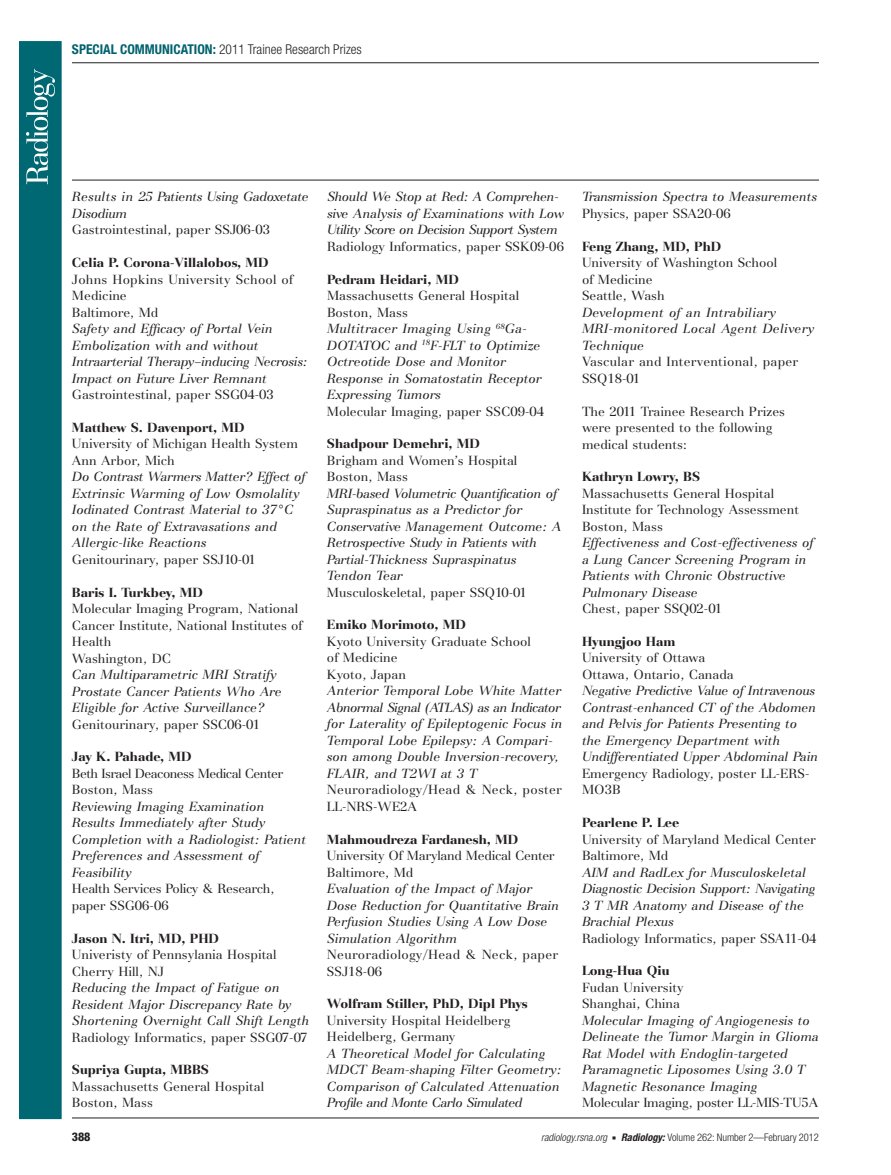
<style>
.page{position:relative;width:891px;height:1175px;background:#fff}
.page>*{position:absolute;margin:0;border:0;box-sizing:border-box;transform-origin:0 0}
.t1{font:300 condensed 13.5px "Helvetica Neue";color:#231f20}
.t2{font:italic 13.2px/16.5px "AT Basilia";color:#231f20}
.t3{font:13.2px/16.5px "AT Basilia";color:#231f20}
.t4{font:italic 13.2px/16.5px "AT Basilia";letter-spacing:-.02em;color:#231f20}
.t5{font:700 13.2px "AT Basilia";color:#231f20}
.t6{font:13.2px/16.5px "AT Basilia";letter-spacing:.02em;color:#231f20}
.t7{font:13.2px/16.5px "AT Basilia";letter-spacing:-.02em;color:#231f20}
.t8{font:italic 13.2px/16.5px "AT Basilia";letter-spacing:.02em;color:#231f20}
.t9{font:13.2px/16.5px "AT Basilia";letter-spacing:-.04em;color:#231f20}
.t10{font:800 condensed 12px "Helvetica Neue";color:#231f20}
.t11{font:300 condensed 10.5px "Helvetica Neue";color:#231f20}
.s1{font-weight:700;color:#00636e}
.s2{font-style:normal}
.s3{font-style:italic}
.s4{font-family:"Universal Newswith Comm Pi";font-weight:400;font-stretch:normal;font-size:6px}
.s5{font-weight:700;font-style:italic}
</style>
<div class="page">
<div style="left:19px;top:41px;width:43px;height:1078px;background:#006873;border:2px solid #006873"></div>
<svg style="left:26px;top:69px;width:29px;height:115px"></svg>
<hr style="left:72px;top:180px;width:747px;height:1px;background:#231f20">
<hr style="left:72px;top:1117px;width:747px;height:1px;background:#231f20">
<hr style="left:72px;top:62px;width:747px;height:1px;background:#231f20">
<p class="t1" style="left:72px;top:44px;width:291px"><span class="s1">SPECIAL COMMUNICATION:</span> 2011 Trainee Research Prizes</p>
<p class="t4" style="left:72px;top:190px;width:238px">Results in 25 Patients Using Gadoxetate<br>Disodium</p>
<p class="t3" style="left:72px;top:223px;width:200px">Gastrointestinal, paper SSJ06-03</p>
<p class="t5" style="left:72px;top:257px;width:198px">Celia P. Corona-Villalobos, MD</p>
<p class="t6" style="left:72px;top:272px;width:223px">Johns Hopkins University School of<br>Medicine<br>Baltimore, Md</p>
<p class="t2" style="left:72px;top:322px;width:237px">Safety and Efficacy of Portal Vein Embolization with and without Intraarterial Therapy–inducing Necrosis:<br>Impact on Future Liver Remnant</p>
<p class="t3" style="left:72px;top:388px;width:203px">Gastrointestinal, paper SSG04-03</p>
<p class="t5" style="left:72px;top:422px;width:174px">Matthew S. Davenport, MD</p>
<p class="t3" style="left:72px;top:437px;width:227px">University of Michigan Health System<br>Ann Arbor, Mich</p>
<p class="t2" style="left:72px;top:470px;width:235px">Do Contrast Warmers Matter? Effect of Extrinsic Warming of Low Osmolality Iodinated Contrast Material to 37°C on the Rate of Extravasations and Allergic-like Reactions</p>
<p class="t3" style="left:72px;top:552px;width:185px">Genitourinary, paper SSJ10-01</p>
<p class="t5" style="left:72px;top:587px;width:133px">Baris I. Turkbey, MD</p>
<p class="t3" style="left:72px;top:601px;width:232px">Molecular Imaging Program, National<br>Cancer Institute, National Institutes of<br>Health<br>Washington, DC</p>
<p class="t2" style="left:72px;top:667px;width:211px">Can Multiparametric MRI Stratify<br>Prostate Cancer Patients Who Are<br>Eligible for Active Surveillance?</p>
<p class="t3" style="left:72px;top:717px;width:190px">Genitourinary, paper SSC06-01</p>
<p class="t5" style="left:72px;top:751px;width:121px">Jay K. Pahade, MD</p>
<p class="t9" style="left:72px;top:766px;width:213px">Beth Israel Deaconess Medical Center<br>Boston, Mass</p>
<p class="t2" style="left:72px;top:799px;width:236px">Reviewing Imaging Examination<br>Results Immediately after Study<br>Completion with a Radiologist: Patient<br>Preferences and Assessment of<br>Feasibility</p>
<p class="t7" style="left:72px;top:882px;width:204px">Health Services Policy &amp; Research, paper SSG06-06</p>
<p class="t5" style="left:72px;top:933px;width:149px">Jason N. Itri, MD, PHD</p>
<p class="t3" style="left:72px;top:947px;width:206px">Univeristy of Pennsylania Hospital<br>Cherry Hill, NJ</p>
<p class="t2" style="left:72px;top:980px;width:239px">Reducing the Impact of Fatigue on<br>Resident Major Discrepancy Rate by<br>Shortening Overnight Call Shift Length</p>
<p class="t3" style="left:72px;top:1030px;width:237px">Radiology Informatics, paper SSG07-07</p>
<p class="t5" style="left:72px;top:1064px;width:138px">Supriya Gupta, MBBS</p>
<p class="t3" style="left:72px;top:1079px;width:194px">Massachusetts General Hospital<br>Boston, Mass</p>
<p class="t4" style="left:327px;top:190px;width:238px">Should We Stop at Red: A Comprehen&shy;sive Analysis of Examinations with Low<br>Utility Score on Decision Support System</p>
<p class="t3" style="left:327px;top:239px;width:239px">Radiology Informatics, paper SSK09-06</p>
<p class="t5" style="left:327px;top:274px;width:133px">Pedram Heidari, MD</p>
<p class="t2" style="left:327px;top:288px;width:216px"><span class="s2">Massachusetts General Hospital<br>Boston, Mass<br></span>Multitracer Imaging Using <sup>68</sup>Ga-<br>DOTATOC and <sup>18</sup>F-FLT to Optimize<br>Octreotide Dose and Monitor<br>Response in Somatostatin Receptor<br>Expressing Tumors</p>
<p class="t3" style="left:327px;top:404px;width:219px">Molecular Imaging, paper SSC09-04</p>
<p class="t5" style="left:327px;top:438px;width:155px">Shadpour Demehri, MD</p>
<p class="t3" style="left:327px;top:453px;width:192px">Brigham and Women’s Hospital<br>Boston, Mass</p>
<p class="t4" style="left:327px;top:486px;width:236px">MRI-based Volumetric Quantification of<br>Supraspinatus as a Predictor for<br>Conservative Management Outcome: A<br>Retrospective Study in Patients with<br>Partial-Thickness Supraspinatus<br>Tendon Tear</p>
<p class="t3" style="left:327px;top:585px;width:201px">Musculoskeletal, paper SSQ10-01</p>
<p class="t5" style="left:327px;top:619px;width:141px">Emiko Morimoto, MD</p>
<p class="t3" style="left:327px;top:634px;width:205px">Kyoto University Graduate School of Medicine<br>Kyoto, Japan</p>
<p class="t2" style="left:327px;top:684px;width:237px">Anterior Temporal Lobe White Matter Abnormal Signal (ATLAS) as an Indicator for Laterality of Epileptogenic Focus in Temporal Lobe Epilepsy: A Compari&shy;son among Double Inversion-recovery, FLAIR, and T2WI at 3 T</p>
<p class="t6" style="left:327px;top:783px;width:237px">Neuroradiology/Head &amp; Neck, poster<br>LL-NRS-WE2A</p>
<p class="t5" style="left:327px;top:834px;width:193px">Mahmoudreza Fardanesh, MD</p>
<p class="t7" style="left:327px;top:848px;width:229px">University Of Maryland Medical Center<br>Baltimore, Md</p>
<p class="t2" style="left:327px;top:881px;width:234px">Evaluation of the Impact of Major<br>Dose Reduction for Quantitative Brain<br>Perfusion Studies Using A Low Dose<br>Simulation Algorithm</p>
<p class="t6" style="left:327px;top:947px;width:233px">Neuroradiology/Head &amp; Neck, paper<br>SSJ18-06</p>
<p class="t5" style="left:327px;top:998px;width:202px">Wolfram Stiller, PhD, Dipl Phys</p>
<p class="t3" style="left:327px;top:1013px;width:185px">University Hospital Heidelberg<br>Heidelberg, Germany</p>
<p class="t2" style="left:327px;top:1046px;width:236px">A Theoretical Model for Calculating MDCT Beam-shaping Filter Geometry:<br>Comparison of Calculated Attenuation Profile and Monte Carlo Simulated</p>
<p class="t2" style="left:582px;top:190px;width:237px">Transmission Spectra to Measurements</p>
<p class="t3" style="left:582px;top:206px;width:150px">Physics, paper SSA20-06</p>
<p class="t5" style="left:582px;top:241px;width:141px">Feng Zhang, MD, PhD</p>
<p class="t3" style="left:582px;top:256px;width:197px">University of Washington School of Medicine<br>Seattle, Wash</p>
<p class="t8" style="left:582px;top:305px;width:234px">Development of an Intrabiliary<br>MRI-monitored Local Agent Delivery<br>Technique</p>
<p class="t6" style="left:582px;top:355px;width:218px">Vascular and Interventional, paper<br>SSQ18-01</p>
<p class="t3" style="left:582px;top:404px;width:205px">The 2011 Trainee Research Prizes were presented to the following medical students:</p>
<p class="t5" style="left:582px;top:471px;width:120px">Kathryn Lowry, BS</p>
<p class="t3" style="left:582px;top:486px;width:219px">Massachusetts General Hospital<br>Institute for Technology Assessment<br>Boston, Mass</p>
<p class="t2" style="left:582px;top:536px;width:233px">Effectiveness and Cost-effectiveness of a Lung Cancer Screening Program in<br>Patients with Chronic Obstructive<br>Pulmonary Disease</p>
<p class="t3" style="left:582px;top:602px;width:142px">Chest, paper SSQ02-01</p>
<p class="t5" style="left:582px;top:636px;width:95px">Hyungjoo Ham</p>
<p class="t3" style="left:582px;top:651px;width:153px">University of Ottawa<br>Ottawa, Ontario, Canada</p>
<p class="t2" style="left:582px;top:684px;width:238px">Negative Predictive Value of Intravenous Contrast-enhanced CT of the Abdomen and Pelvis for Patients Presenting to the Emergency Department with Undifferentiated Upper Abdominal Pain</p>
<p class="t3" style="left:582px;top:766px;width:229px">Emergency Radiology, poster LL-ERS-<br>MO3B</p>
<p class="t5" style="left:582px;top:817px;width:99px">Pearlene P. Lee</p>
<p class="t3" style="left:582px;top:832px;width:236px">University of Maryland Medical Center<br>Baltimore, Md</p>
<p class="t2" style="left:582px;top:865px;width:235px">AIM and RadLex for Musculoskeletal<br>Diagnostic Decision Support: Navigating<br>3 T MR Anatomy and Disease of the<br>Brachial Plexus</p>
<p class="t3" style="left:582px;top:931px;width:236px">Radiology Informatics, paper SSA11-04</p>
<p class="t5" style="left:582px;top:965px;width:89px">Long-Hua Qiu</p>
<p class="t3" style="left:582px;top:980px;width:103px">Fudan University<br>Shanghai, China</p>
<p class="t2" style="left:582px;top:1013px;width:238px">Molecular Imaging of Angiogenesis to Delineate the Tumor Margin in Glioma Rat Model with Endoglin-targeted Paramagnetic Liposomes Using 3.0 T Magnetic Resonance Imaging</p>
<p class="t7" style="left:582px;top:1095px;width:238px">Molecular Imaging, poster LL-MIS-TU5A</p>
<p class="t10" style="left:72px;top:1132px;width:20px">388</p>
<p class="t11" style="left:541px;top:1133px;width:279px"><span class="s3">radiology.rsna.org</span> <span class="s4">n</span> <span class="s5">Radiology:</span> Volume 262: Number 2—February 2012</p>
</div>
